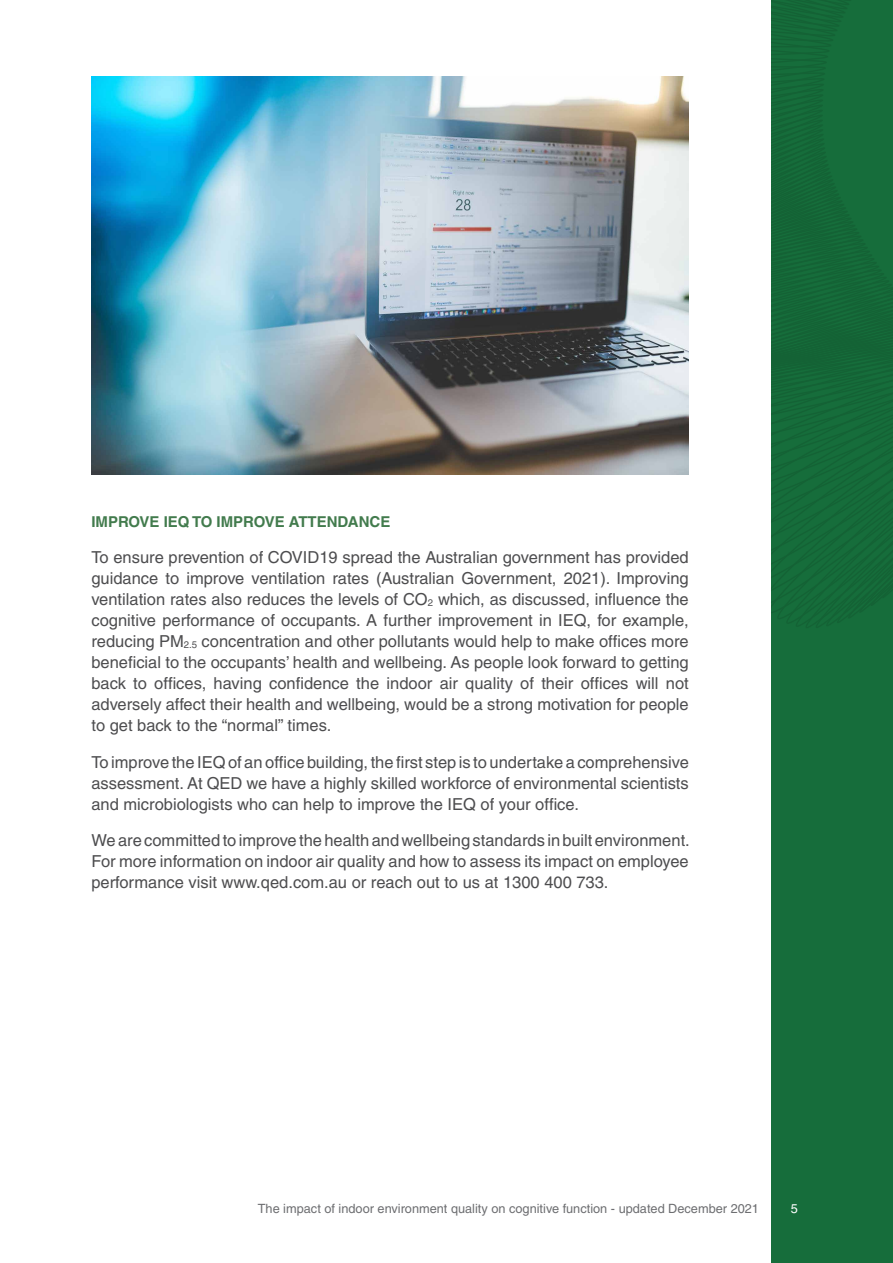
<style>
.page{position:relative;width:893px;height:1263px;background:#fff}
.page>*{position:absolute;margin:0;border:0;box-sizing:border-box;transform-origin:0 0}
.t1{font:16.5px/21px "Helvetica LT Pro";color:#4d4d4f;text-align:justify}
.t2{font:700 15px "Helvetica LT Pro";color:#427b4d}
.t3{font:12.75px "Helvetica LT Pro";color:#6d6e71}
.t4{font:12.75px "Helvetica LT Pro";color:#fff}
.s1{font-size:9.6px}
</style>
<div class="page">
<div style="left:771px;top:0;width:122px;height:1263px;background:#166d3b"></div>
<svg style="left:771px;top:0;width:122px;height:628px"></svg>
<img style="left:91px;top:77px;width:598px;height:397px">
<p class="t2" style="left:91px;top:513px;width:300px">IMPROVE IEQ TO IMPROVE ATTENDANCE</p>
<p class="t1" style="left:91px;top:547px;width:599px">To ensure prevention of COVID19 spread the Australian government has provided guidance to improve ventilation rates (Australian Government, 2021). Improving ventilation rates also reduces the levels of CO<span class="s1">2</span> which, as discussed, influence the cognitive performance of occupants. A further improvement in IEQ, for example, reducing PM<span class="s1">2.5</span> concentration and other pollutants would help to make offices more beneficial to the occupants’ health and wellbeing. As people look forward to getting back to offices, having confidence the indoor air quality of their offices will not adversely affect their health and wellbeing, would be a strong motivation for people to get back to the “normal” times.</p>
<p class="t1" style="left:91px;top:751px;width:599px">To improve the IEQ of an office building, the first step is to undertake a comprehensive assessment. At QED we have a highly skilled workforce of environmental scientists and microbiologists who can help to improve the IEQ of your office.</p>
<p class="t1" style="left:91px;top:829px;width:600px">We are committed to improve the health and wellbeing standards in built environment.<br>For more information on indoor air quality and how to assess its impact on employee performance visit www.qed.com.au or reach out to us at 1300 400 733.</p>
<p class="t3" style="left:258px;top:1201px;width:503px">The impact of indoor environment quality on cognitive function - updated December 2021</p>
<p class="t4" style="left:791px;top:1201px;width:9px">5</p>
</div>
